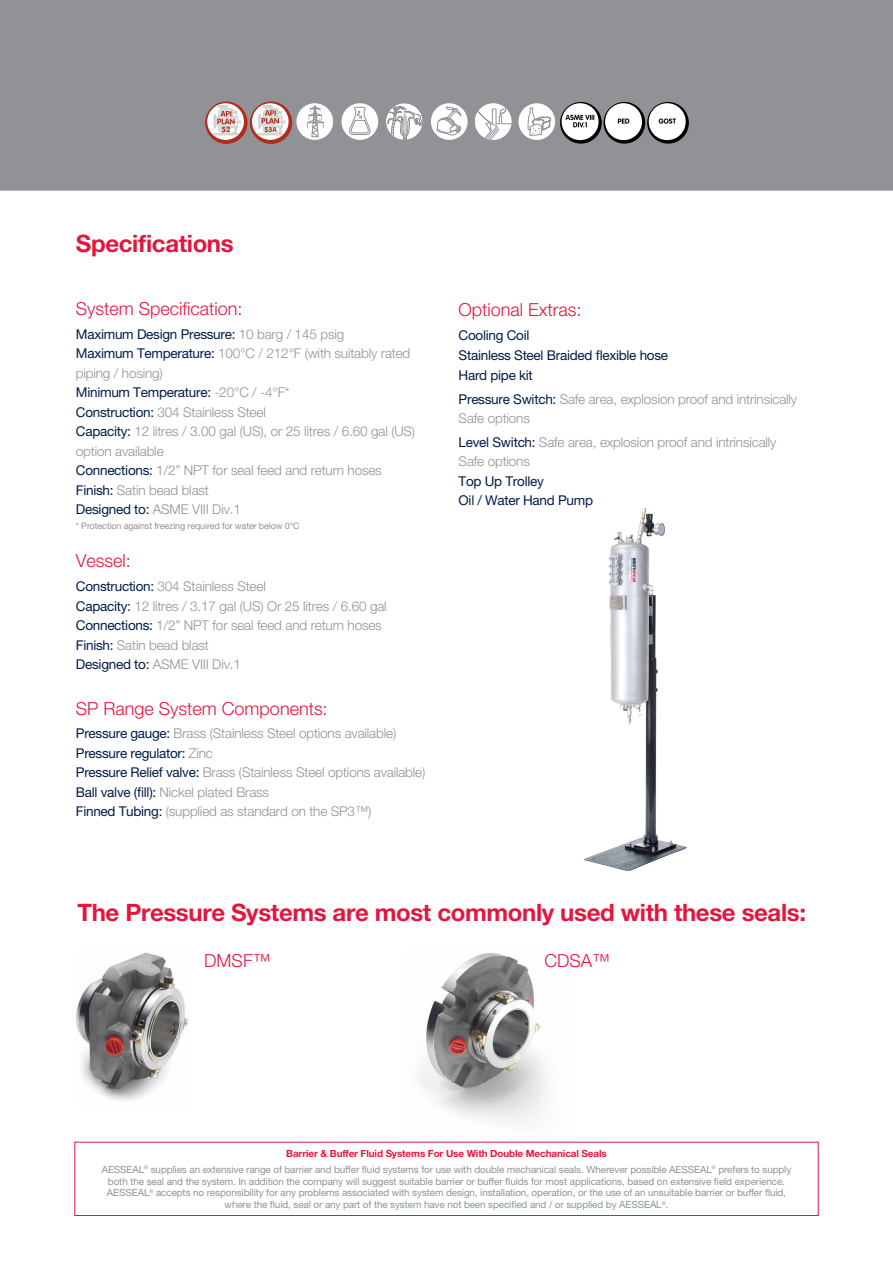
<style>
.page{position:relative;width:893px;height:1263px;background:#fff}
.page>*{position:absolute;margin:0;border:0;box-sizing:border-box;transform-origin:0 0}
.t1{font:700 24px "Helvetica Neue LTW1 G";letter-spacing:-.015em;color:#e3173e}
.t2{font:300 18px "Helvetica Neue LTW1 G";color:#e3173e}
.t3{font:300 13.5px/19.5px "Helvetica Neue LTW1 G";letter-spacing:-.01em;color:#909295}
.t4{font:13.5px/20px "Helvetica Neue LTW1 G";letter-spacing:-.02em;color:#001b49}
.t5{font:9.9px/11.9px "Helvetica Neue LTW1 G";letter-spacing:-.01em;color:#909295;text-align:center}
.t6{font:9px "Helvetica Neue LTW1 G";letter-spacing:-.015em;color:#909295}
.s1{font-weight:400;color:#001b49}
.s2{font-weight:700;color:#e3173e}
</style>
<div class="page">
<img style="left:402px;top:953px;width:173px;height:189px">
<div style="left:0;top:0;width:893px;height:191px;background:#909295"></div>
<div style="left:74px;top:1142px;width:745px;height:74px;border:1px solid #e3173e"></div>
<img style="left:76px;top:953px;width:112px;height:148px">
<img style="left:583px;top:520px;width:104px;height:351px">
<svg style="left:560px;top:102px;width:42px;height:42px"></svg>
<div style="left:562px;top:103px;width:37px;height:37px;background:#fff;border-radius:50%"></div>
<svg style="left:566px;top:115px;width:28px;height:12px"></svg>
<svg style="left:206px;top:102px;width:352px;height:42px"></svg>
<svg style="left:647px;top:102px;width:42px;height:42px"></svg>
<div style="left:649px;top:103px;width:37px;height:37px;background:#fff;border-radius:50%"></div>
<svg style="left:659px;top:118px;width:17px;height:6px"></svg>
<svg style="left:603px;top:102px;width:42px;height:42px"></svg>
<div style="left:605px;top:103px;width:37px;height:37px;background:#fff;border-radius:50%"></div>
<svg style="left:618px;top:119px;width:11px;height:5px"></svg>
<h1 class="t1" style="left:76px;top:228px;width:159px">Specifications</h1>
<h2 class="t2" style="left:76px;top:297px;width:168px">System Specification:</h2>
<p class="t3" style="left:76px;top:324px;width:341px"><span class="s1">Maximum Design Pressure:</span> 10 barg / 145 psig<br><span class="s1">Maximum Temperature:</span> 100°C / 212°F (with suitably rated piping / hosing)<br><span class="s1">Minimum Temperature:</span> -20°C / -4°F*<br><span class="s1">Construction:</span> 304 Stainless Steel<br><span class="s1">Capacity:</span> 12 litres / 3.00 gal (US), or 25 litres / 6.60 gal (US) option available<br><span class="s1">Connections:</span> 1/2” NPT for seal feed and return hoses <span class="s1">Finish:</span> Satin bead blast<br><span class="s1">Designed to:</span> ASME VIII Div.1</p>
<p class="t6" style="left:76px;top:520px;width:225px">* Protection against freezing required for water below 0°C</p>
<h2 class="t2" style="left:76px;top:550px;width:57px">Vessel:</h2>
<p class="t3" style="left:76px;top:576px;width:312px"><span class="s1">Construction:</span> 304 Stainless Steel<br><span class="s1">Capacity:</span> 12 litres / 3.17 gal (US) Or 25 litres / 6.60 gal <span class="s1">Connections:</span> 1/2” NPT for seal feed and return hoses <span class="s1">Finish:</span> Satin bead blast<br><span class="s1">Designed to:</span> ASME VIII Div.1</p>
<h2 class="t2" style="left:76px;top:697px;width:253px">SP Range System Components:</h2>
<p class="t3" style="left:76px;top:724px;width:351px"><span class="s1">Pressure gauge:</span> Brass (Stainless Steel options available)<br><span class="s1">Pressure regulator:</span> Zinc<br><span class="s1">Pressure Relief valve:</span> Brass (Stainless Steel options available)<br><span class="s1">Ball valve (fill):</span> Nickel plated Brass<br><span class="s1">Finned Tubing:</span> (supplied as standard on the SP3™)</p>
<h2 class="t2" style="left:459px;top:299px;width:125px">Optional Extras:</h2>
<p class="t4" style="left:459px;top:325px;width:211px">Cooling Coil<br>Stainless Steel Braided flexible hose<br>Hard pipe kit</p>
<p class="t3" style="left:459px;top:389px;width:340px"><span class="s1">Pressure Switch:</span> Safe area, explosion proof and intrinsically<br>Safe options</p>
<p class="t3" style="left:459px;top:432px;width:319px"><span class="s1">Level Switch:</span> Safe area, explosion proof and intrinsically<br>Safe options</p>
<p class="t4" style="left:459px;top:471px;width:136px;line-height:19.5px">Top Up Trolley<br>Oil / Water Hand Pump</p>
<h1 class="t1" style="left:77px;top:898px;width:730px">The Pressure Systems are most commonly used with these seals:</h1>
<h2 class="t2" style="left:204px;top:950px;width:68px">DMSF™</h2>
<h2 class="t2" style="left:545px;top:950px;width:67px">CDSA™</h2>
<p class="t5" style="left:102px;top:1145px;width:691px;line-height:16px"><span class="s2">Barrier &amp; Buffer Fluid Systems For Use With Double Mechanical Seals<br></span>AESSEAL<sup>®</sup> supplies an extensive range of barrier and buffer fluid systems for use with double mechanical seals. Wherever possible AESSEAL<sup>®</sup> prefers to supply</p>
<p class="t5" style="left:107px;top:1175px;width:681px">both the seal and the system. In addition the company will suggest suitable barrier or buffer fluids for most applications, based on extensive field experience.<br>AESSEAL<sup>®</sup> accepts no responsibility for any problems associated with system design, installation, operation, or the use of an unsuitable barrier or buffer fluid, where the fluid, seal or any part of the system have not been specified and / or supplied by AESSEAL<sup>®</sup>.</p>
</div>
